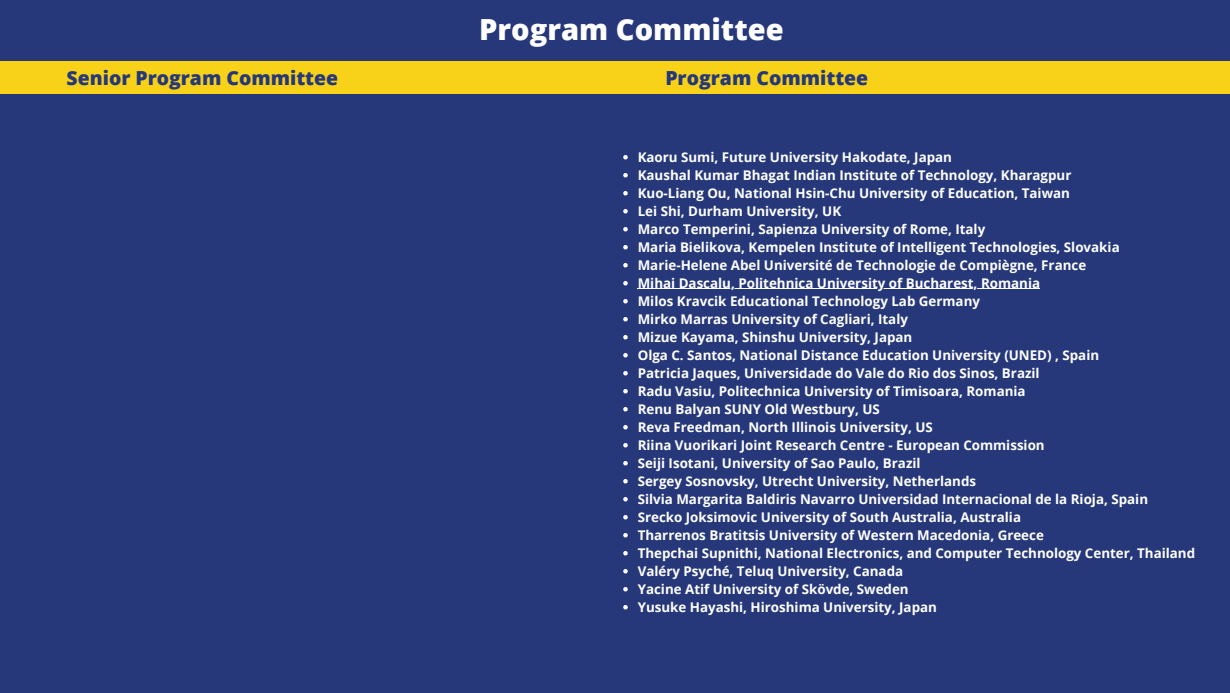
<style>
.page{position:relative;width:1230px;height:693px;background:#26387a}
.page>*{position:absolute;margin:0;border:0;box-sizing:border-box;transform-origin:0 0}
.t1{font:800 29.1px "Open Sans";color:#fff}
.t2{font:800 19.4px "Open Sans";color:#26387a}
.t3{font:700 13.4px "Open Sans";color:#fff}
</style>
<div class="page">
<div style="left:0;top:61px;width:1230px;height:33px;background:#f7d218"></div>
<svg style="left:623px;top:155px;width:5px;height:4px"></svg>
<svg style="left:623px;top:173px;width:5px;height:4px"></svg>
<svg style="left:623px;top:191px;width:5px;height:4px"></svg>
<svg style="left:623px;top:209px;width:5px;height:4px"></svg>
<svg style="left:623px;top:227px;width:5px;height:4px"></svg>
<svg style="left:623px;top:245px;width:5px;height:4px"></svg>
<svg style="left:623px;top:263px;width:5px;height:4px"></svg>
<svg style="left:623px;top:281px;width:5px;height:4px"></svg>
<hr style="left:638px;top:288px;width:402px;height:1px;background:#fff">
<svg style="left:623px;top:299px;width:5px;height:4px"></svg>
<svg style="left:623px;top:317px;width:5px;height:4px"></svg>
<svg style="left:623px;top:335px;width:5px;height:4px"></svg>
<svg style="left:623px;top:353px;width:5px;height:4px"></svg>
<svg style="left:623px;top:371px;width:5px;height:4px"></svg>
<svg style="left:623px;top:389px;width:5px;height:4px"></svg>
<svg style="left:623px;top:407px;width:5px;height:4px"></svg>
<svg style="left:623px;top:425px;width:5px;height:4px"></svg>
<svg style="left:623px;top:443px;width:5px;height:4px"></svg>
<svg style="left:623px;top:461px;width:5px;height:4px"></svg>
<svg style="left:623px;top:479px;width:5px;height:4px"></svg>
<svg style="left:623px;top:497px;width:5px;height:4px"></svg>
<svg style="left:623px;top:515px;width:5px;height:4px"></svg>
<svg style="left:623px;top:533px;width:5px;height:4px"></svg>
<svg style="left:623px;top:551px;width:5px;height:4px"></svg>
<svg style="left:623px;top:569px;width:5px;height:4px"></svg>
<svg style="left:623px;top:587px;width:5px;height:4px"></svg>
<svg style="left:623px;top:605px;width:5px;height:4px"></svg>
<p class="t1" style="left:479px;top:9px;width:306px">Program Committee</p>
<p class="t2" style="left:67px;top:64px;width:273px">Senior Program Committee</p>
<p class="t2" style="left:665px;top:64px;width:204px">Program Committee</p>
<p class="t3" style="left:638px;top:147px;width:316px">Kaoru Sumi, Future University Hakodate, Japan</p>
<p class="t3" style="left:638px;top:165px;width:435px">Kaushal Kumar Bhagat Indian Institute of Technology, Kharagpur</p>
<p class="t3" style="left:638px;top:183px;width:434px">Kuo-Liang Ou, National Hsin-Chu University of Education, Taiwan</p>
<p class="t3" style="left:638px;top:201px;width:205px">Lei Shi, Durham University, UK</p>
<p class="t3" style="left:638px;top:219px;width:349px">Marco Temperini, Sapienza University of Rome, Italy</p>
<p class="t3" style="left:638px;top:237px;width:484px">Maria Bielikova, Kempelen Institute of Intelligent Technologies, Slovakia</p>
<p class="t3" style="left:638px;top:255px;width:450px">Marie-Helene Abel Université de Technologie de Compiègne, France</p>
<p class="t3" style="left:638px;top:273px;width:404px">Mihai Dascalu, Politehnica University of Bucharest, Romania</p>
<p class="t3" style="left:638px;top:291px;width:344px">Milos Kravcik Educational Technology Lab Germany</p>
<p class="t3" style="left:638px;top:309px;width:272px">Mirko Marras University of Cagliari, Italy</p>
<p class="t3" style="left:638px;top:327px;width:276px">Mizue Kayama, Shinshu University, Japan</p>
<p class="t3" style="left:638px;top:345px;width:463px">Olga C. Santos, National Distance Education University (UNED) , Spain</p>
<p class="t3" style="left:638px;top:363px;width:404px">Patricia Jaques, Universidade do Vale do Rio dos Sinos, Brazil</p>
<p class="t3" style="left:638px;top:381px;width:389px">Radu Vasiu, Politechnica University of Timisoara, Romania</p>
<p class="t3" style="left:638px;top:399px;width:244px">Renu Balyan SUNY Old Westbury, US</p>
<p class="t3" style="left:638px;top:417px;width:297px">Reva Freedman, North Illinois University, US</p>
<p class="t3" style="left:638px;top:435px;width:409px">Riina Vuorikari Joint Research Centre - European Commission</p>
<p class="t3" style="left:638px;top:453px;width:285px">Seiji Isotani, University of Sao Paulo, Brazil</p>
<p class="t3" style="left:638px;top:471px;width:340px">Sergey Sosnovsky, Utrecht University, Netherlands</p>
<p class="t3" style="left:638px;top:489px;width:512px">Silvia Margarita Baldiris Navarro Universidad Internacional de la Rioja, Spain</p>
<p class="t3" style="left:638px;top:507px;width:385px">Srecko Joksimovic University of South Australia, Australia</p>
<p class="t3" style="left:638px;top:525px;width:408px">Tharrenos Bratitsis University of Western Macedonia, Greece</p>
<p class="t3" style="left:638px;top:543px;width:559px">Thepchai Supnithi, National Electronics, and Computer Technology Center, Thailand</p>
<p class="t3" style="left:638px;top:561px;width:267px">Valéry Psyché, Teluq University, Canada</p>
<p class="t3" style="left:638px;top:579px;width:273px">Yacine Atif University of Skövde, Sweden</p>
<p class="t3" style="left:638px;top:597px;width:301px">Yusuke Hayashi, Hiroshima University, Japan</p>
</div>
